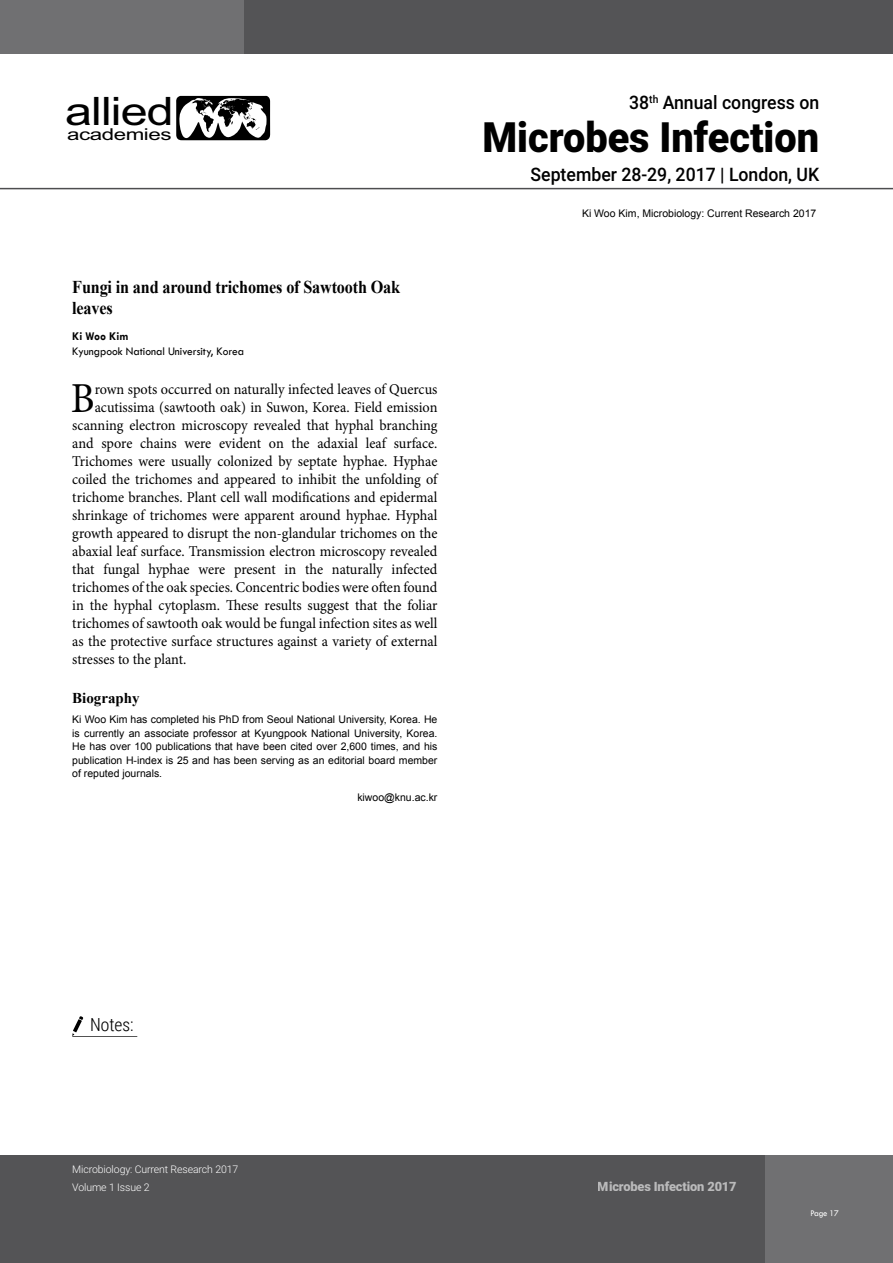
<style>
.page{position:relative;width:893px;height:1263px;background:#fff}
.page>*{position:absolute;margin:0;border:0;box-sizing:border-box;transform-origin:0 0}
.t1{font:42.75px "Minion Pro";color:#000;scale:.95 1}
.t2{font:900 41.85px "Roboto";color:#000;scale:.95 1}
.t3{font:39.15px "Arial";letter-spacing:-.02em;color:#000;scale:1.24 1}
.t4{font:500 18.6px "Roboto";color:#000;scale:.95 1}
.t5{font:700 18px/21px "Times New Roman";letter-spacing:-.01em;color:#000;scale:.9 1}
.t6{font:300 18px "Roboto Condensed";color:#000}
.t7{font:16.35px "Arial";letter-spacing:-.02em;color:#000;scale:1.36 1}
.t8{font:15px "Minion Pro";color:#000;scale:.95 1}
.t9{font:700 15px "Times New Roman";color:#000}
.t10{font:900 12.75px "Roboto";letter-spacing:-.01em;color:#fff}
.t11{font:12px "Tw Cen";color:#000;scale:.95 1}
.t12{font:700 12px "Tw Cen";color:#000;scale:.95 1}
.t13{font:10.5px/13.5px "Arial";color:#000;text-align:justify}
.t14{font:300 10.5px/17.4px "Roboto";letter-spacing:-.01em;color:#fff}
.t15{font:9px "Tw Cen";letter-spacing:-.02em;color:#fff;scale:.95 1}
</style>
<div class="page">
<svg style="left:176px;top:96px;width:94px;height:44px"></svg>
<svg style="left:0;top:1155px;width:893px;height:108px;background:#58585a"></svg>
<svg style="left:0;top:0;width:893px;height:54px;background:#5b5b5d"></svg>
<hr style="left:0;top:188px;width:893px;height:1px;background:#4d4d4f">
<svg style="left:72px;top:1016px;width:65px;height:21px"></svg>
<h3 class="t3" style="left:65px;top:85px;width:89px">allied</h3>
<p class="t7" style="left:67px;top:123px;width:78px">academies</p>
<p class="t5" style="left:72px;top:276px;width:366px">Fungi in and around trichomes of Sawtooth Oak leaves</p>
<p class="t12" style="left:72px;top:329px;width:61px">Ki Woo Kim</p>
<p class="t11" style="left:72px;top:344px;width:182px">Kyungpook National University, Korea</p>
<h1 class="t1" style="left:71px;top:370px;width:27px">B</h1>
<p class="t8" style="left:95px;top:379px;width:362px">rown spots occurred on naturally infected leaves of Quercus</p>
<p class="t8" style="left:95px;top:397px;width:362px">acutissima (sawtooth oak) in Suwon, Korea. Field emission</p>
<p class="t8" style="left:72px;top:415px;width:386px">scanning electron microscopy revealed that hyphal branching</p>
<p class="t8" style="left:72px;top:433px;width:386px">and spore chains were evident on the adaxial leaf surface.</p>
<p class="t8" style="left:72px;top:451px;width:386px">Trichomes were usually colonized by septate hyphae. Hyphae</p>
<p class="t8" style="left:72px;top:469px;width:386px">coiled the trichomes and appeared to inhibit the unfolding of</p>
<p class="t8" style="left:72px;top:487px;width:386px">trichome branches. Plant cell wall modifications and epidermal</p>
<p class="t8" style="left:72px;top:505px;width:386px">shrinkage of trichomes were apparent around hyphae. Hyphal</p>
<p class="t8" style="left:72px;top:523px;width:386px">growth appeared to disrupt the non-glandular trichomes on the</p>
<p class="t8" style="left:72px;top:541px;width:386px">abaxial leaf surface. Transmission electron microscopy revealed</p>
<p class="t8" style="left:72px;top:559px;width:386px">that fungal hyphae were present in the naturally infected</p>
<p class="t8" style="left:72px;top:577px;width:386px">trichomes of the oak species. Concentric bodies were often found</p>
<p class="t8" style="left:72px;top:595px;width:386px">in the hyphal cytoplasm. These results suggest that the foliar</p>
<p class="t8" style="left:72px;top:613px;width:386px">trichomes of sawtooth oak would be fungal infection sites as well</p>
<p class="t8" style="left:72px;top:631px;width:386px">as the protective surface structures against a variety of external</p>
<p class="t8" style="left:72px;top:649px;width:122px">stresses to the plant.</p>
<p class="t9" style="left:72px;top:688px;width:69px">Biography</p>
<p class="t13" style="left:72px;top:713px;width:367px">Ki Woo Kim has completed his PhD from Seoul National University, Korea. He is currently an associate professor at Kyungpook National University, Korea.<br>He has over 100 publications that have been cited over 2,600 times, and his publication H-index is 25 and has been serving as an editorial board member of reputed journals.</p>
<p class="t13" style="left:357px;top:791px;width:82px">kiwoo@knu.ac.kr</p>
<p class="t4" style="left:629px;top:90px;width:202px">38<sup>th</sup> Annual congress on</p>
<h2 class="t2" style="left:482px;top:108px;width:356px">Microbes Infection</h2>
<p class="t4" style="left:531px;top:161px;width:305px">September 28-29, 2017 | London, UK</p>
<p class="t13" style="left:582px;top:207px;width:236px">Ki Woo Kim, Microbiology: Current Research 2017</p>
<p class="t6" style="left:90px;top:1012px;width:45px">Notes:</p>
<p class="t14" style="left:72px;top:1161px;width:167px">Microbiology: Current Research 2017<br>Volume 1 Issue 2</p>
<p class="t10" style="left:598px;top:1177px;width:140px">Microbes Infection 2017</p>
<p class="t15" style="left:810px;top:1207px;width:32px">Page 17</p>
</div>
